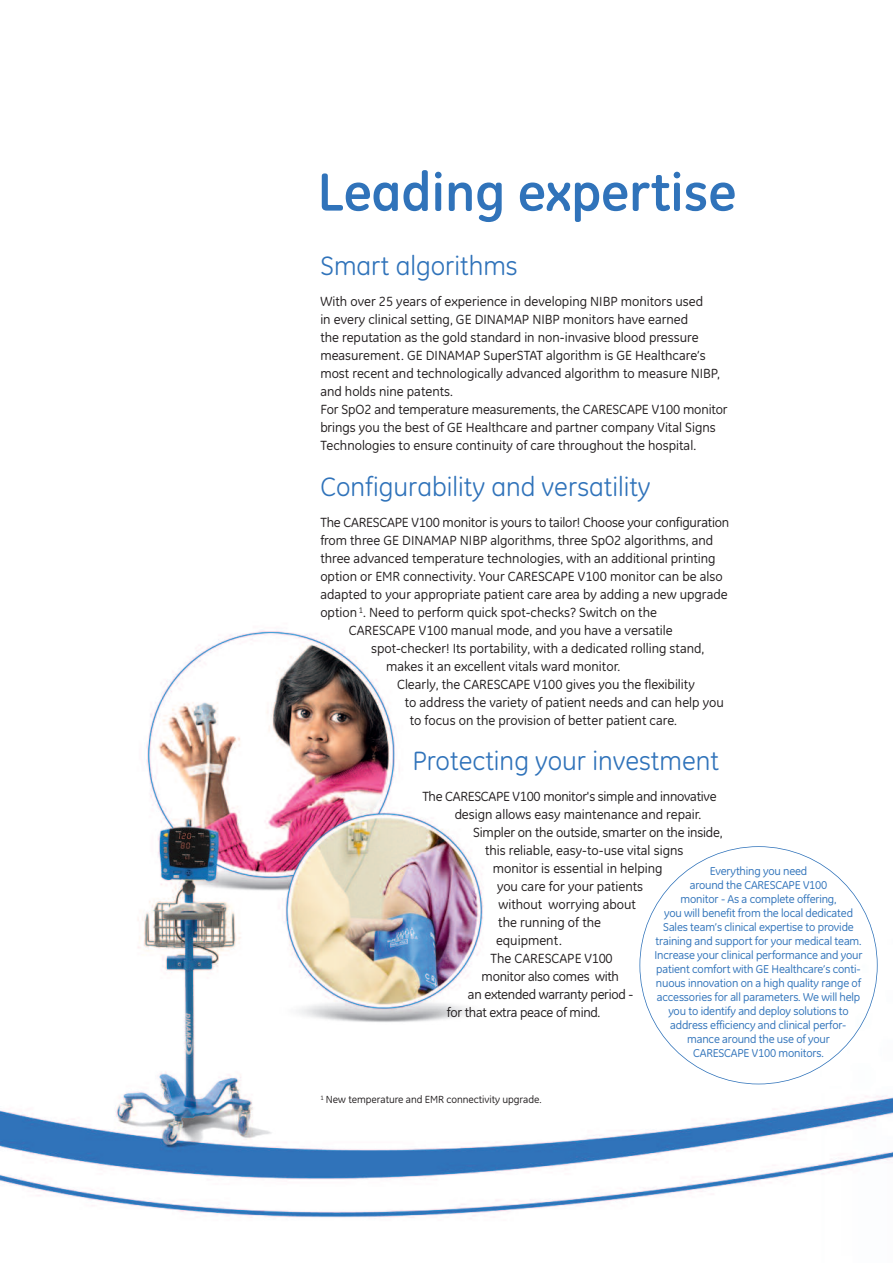
<style>
.page{position:relative;width:893px;height:1263px;background:#fff}
.page>*{position:absolute;margin:0;border:0;box-sizing:border-box;transform-origin:0 0}
.t1{font:700 54px "GE Inspira";color:#3073ba}
.t2{font:27px "GE Inspira";color:#3073ba}
.t3{font:13.5px/18px "GE Inspira Book Alt";color:#231f20}
.t4{font:13.5px/18px "GE Inspira Book Alt";letter-spacing:-.02em;color:#231f20}
.t5{font:11.7px/14px "GE Inspira Book Alt";letter-spacing:-.015em;color:#3073ba;text-align:center}
.t6{font:10.5px "GE Inspira Book Alt";letter-spacing:-.005em;color:#231f20}
</style>
<div class="page">
<img style="left:0;top:630px;width:893px;height:589px">
<h1 class="t1" style="left:317px;top:173px;width:420px">Leading expertise</h1>
<h2 class="t2" style="left:320px;top:257px;width:199px">Smart algorithms</h2>
<p class="t3" style="left:320px;top:293px;width:409px">With over 25 years of experience in developing NIBP monitors used<br>in every clinical setting, GE DINAMAP NIBP monitors have earned<br>the reputation as the gold standard in non-invasive blood pressure measurement. GE DINAMAP SuperSTAT algorithm is GE Healthcare’s most recent and technologically advanced algorithm to measure NIBP, and holds nine patents.<br>For SpO2 and temperature measurements, the CARESCAPE V100 monitor brings you the best of GE Healthcare and partner company Vital Signs Technologies to ensure continuity of care throughout the hospital.</p>
<h2 class="t2" style="left:320px;top:477px;width:332px">Configurability and versatility</h2>
<p class="t3" style="left:320px;top:514px;width:411px">The CARESCAPE V100 monitor is yours to tailor! Choose your configuration</p>
<p class="t3" style="left:320px;top:532px;width:394px">from three GE DINAMAP NIBP algorithms, three SpO2 algorithms, and</p>
<p class="t3" style="left:320px;top:550px;width:397px">three advanced temperature technologies, with an additional printing</p>
<p class="t3" style="left:320px;top:568px;width:404px">option or EMR connectivity. Your CARESCAPE V100 monitor can be also</p>
<p class="t3" style="left:320px;top:586px;width:409px">adapted to your appropriate patient care area by adding a new upgrade</p>
<p class="t3" style="left:320px;top:604px;width:338px">option <sup>1</sup>. Need to perform quick spot-checks? Switch on the</p>
<p class="t3" style="left:349px;top:622px;width:325px">CARESCAPE V100 manual mode, and you have a versatile</p>
<p class="t3" style="left:371px;top:640px;width:335px">spot-checker! Its portability, with a dedicated rolling stand,</p>
<p class="t3" style="left:386px;top:658px;width:236px">makes it an excellent vitals ward monitor.</p>
<p class="t3" style="left:397px;top:676px;width:299px">Clearly, the CARESCAPE V100 gives you the flexibility</p>
<p class="t3" style="left:405px;top:694px;width:321px">to address the variety of patient needs and can help you</p>
<p class="t3" style="left:410px;top:712px;width:269px">to focus on the provision of better patient care.</p>
<h2 class="t2" style="left:412px;top:752px;width:308px">Protecting your investment</h2>
<p class="t4" style="left:455px;top:789px;width:263px;text-indent:-32px">The CARESCAPE V100 monitor's simple and innovative design allows easy maintenance and repair.</p>
<p class="t3" style="left:473px;top:825px;width:251px">Simpler on the outside, smarter on the inside,</p>
<p class="t3" style="left:485px;top:843px;width:200px">this reliable, easy-to-use vital signs</p>
<p class="t3" style="left:493px;top:861px;width:171px">monitor is essential in helping</p>
<p class="t3" style="left:497px;top:879px;width:148px">you care for your patients</p>
<p class="t3" style="left:498px;top:897px;width:139px">without worrying about</p>
<p class="t3" style="left:498px;top:915px;width:104px">the running of the</p>
<p class="t3" style="left:496px;top:933px;width:67px">equipment.</p>
<p class="t3" style="left:491px;top:951px;width:124px">The CARESCAPE V100</p>
<p class="t4" style="left:482px;top:969px;width:139px">monitor also comes with</p>
<p class="t4" style="left:468px;top:987px;width:167px">an extended warranty period -</p>
<p class="t4" style="left:447px;top:1005px;width:155px">for that extra peace of mind.</p>
<p class="t5" style="left:654px;top:865px;width:210px">Everything you need<br>around the CARESCAPE V100<br>monitor - As a complete offering,<br>you will benefit from the local dedicated Sales team’s clinical expertise to provide training and support for your medical team.<br>Increase your clinical performance and your patient comfort with GE Healthcare’s conti&shy;nuous innovation on a high quality range of accessories for all parameters. We will help you to identify and deploy solutions to address efficiency and clinical perfor&shy;mance around the use of your<br>CARESCAPE V100 monitors.</p>
<p class="t6" style="left:320px;top:1095px;width:223px"><sup>1</sup> New temperature and EMR connectivity upgrade.</p>
</div>
